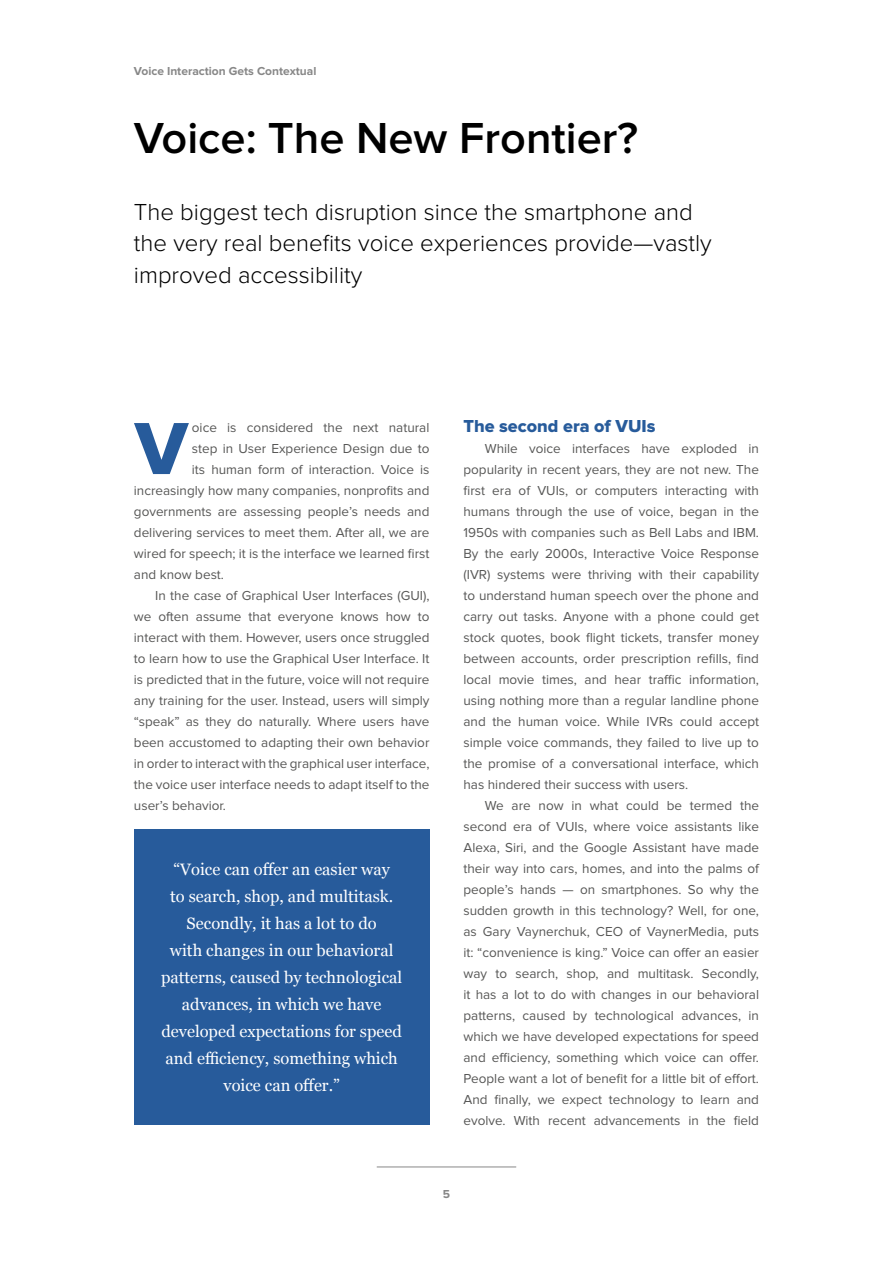
<style>
.page{position:relative;width:893px;height:1263px;background:#fff}
.page>*{position:absolute;margin:0;border:0;box-sizing:border-box;transform-origin:0 0}
.t1{font:76.5px "Proxima Nova Extrabld";color:#275b9b}
.t2{font:600 45px "Proxima Nova";color:#000}
.t3{font:300 24px/31.5px "Proxima Nova";color:#000}
.t4{font:18px "Proxima Nova Extrabld";color:#275b9b}
.t5{font:16.5px/27px "Georgia";color:#fff;text-align:center}
.t6{font:13.5px/21px "Proxima Nova";color:#575756;text-align:justify}
.t7{font:700 12px "Proxima Nova";color:#878787}
</style>
<div class="page">
<hr style="left:377px;top:1167px;width:139px;height:1px;background:#878787">
<div style="left:134px;top:829px;width:295px;height:296px;background:#275b9b"></div>
<p class="t7" style="left:134px;top:66px;width:184px">Voice Interaction Gets Contextual</p>
<h2 class="t2" style="left:134px;top:117px;width:506px">Voice: The New Frontier?</h2>
<h3 class="t3" style="left:134px;top:197px;width:579px">The biggest tech disruption since the smartphone and the very real benefits voice experiences provide—vastly improved accessibility</h3>
<h1 class="t1" style="left:135px;top:414px;width:55px">V</h1>
<p class="t6" style="left:192px;top:418px;width:239px">oice is considered the next natural</p>
<p class="t6" style="left:192px;top:439px;width:239px">step in User Experience Design due to</p>
<p class="t6" style="left:192px;top:460px;width:239px">its human form of interaction. Voice is</p>
<p class="t6" style="left:134px;top:481px;width:297px">increasingly how many companies, nonprofits and</p>
<p class="t6" style="left:134px;top:502px;width:297px">governments are assessing people’s needs and</p>
<p class="t6" style="left:134px;top:523px;width:297px">delivering services to meet them. After all, we are</p>
<p class="t6" style="left:134px;top:544px;width:297px">wired for speech; it is the interface we learned first</p>
<p class="t6" style="left:134px;top:565px;width:92px">and know best.</p>
<p class="t6" style="left:155px;top:586px;width:276px">In the case of Graphical User Interfaces (GUI),</p>
<p class="t6" style="left:134px;top:607px;width:297px">we often assume that everyone knows how to</p>
<p class="t6" style="left:134px;top:628px;width:297px">interact with them. However, users once struggled</p>
<p class="t6" style="left:134px;top:649px;width:297px">to learn how to use the Graphical User Interface. It</p>
<p class="t6" style="left:134px;top:670px;width:297px">is predicted that in the future, voice will not require</p>
<p class="t6" style="left:134px;top:691px;width:297px">any training for the user. Instead, users will simply</p>
<p class="t6" style="left:134px;top:712px;width:297px">“speak” as they do naturally. Where users have</p>
<p class="t6" style="left:134px;top:733px;width:297px">been accustomed to adapting their own behavior</p>
<p class="t6" style="left:134px;top:754px;width:297px">in order to interact with the graphical user interface,</p>
<p class="t6" style="left:134px;top:775px;width:297px">the voice user interface needs to adapt itself to the</p>
<p class="t6" style="left:134px;top:796px;width:94px">user’s behavior.</p>
<p class="t5" style="left:161px;top:855px;width:243px">“Voice can offer an easier way<br>to search, shop, and multitask.<br>Secondly, it has a lot to do<br>with changes in our behavioral patterns, caused by technological advances, in which we have developed expectations for speed and efficiency, something which voice can offer.”</p>
<h3 class="t4" style="left:463px;top:418px;width:194px">The second era of VUIs</h3>
<p class="t6" style="left:463px;top:439px;width:297px;text-indent:21px">While voice interfaces have exploded in popularity in recent years, they are not new. The first era of VUIs, or computers interacting with humans through the use of voice, began in the 1950s with companies such as Bell Labs and IBM.<br>By the early 2000s, Interactive Voice Response (IVR) systems were thriving with their capability to understand human speech over the phone and carry out tasks. Anyone with a phone could get stock quotes, book flight tickets, transfer money between accounts, order prescription refills, find local movie times, and hear traffic information, using nothing more than a regular landline phone and the human voice. While IVRs could accept simple voice commands, they failed to live up to the promise of a conversational interface, which has hindered their success with users.</p>
<p class="t6" style="left:463px;top:796px;width:297px;text-indent:21px">We are now in what could be termed the second era of VUIs, where voice assistants like Alexa, Siri, and the Google Assistant have made their way into cars, homes, and into the palms of people’s hands — on smartphones. So why the sudden growth in this technology? Well, for one, as Gary Vaynerchuk, CEO of VaynerMedia, puts it: “convenience is king.” Voice can offer an easier way to search, shop, and multitask. Secondly, it has a lot to do with changes in our behavioral patterns, caused by technological advances, in which we have developed expectations for speed and efficiency, something which voice can offer.<br>People want a lot of benefit for a little bit of effort.<br>And finally, we expect technology to learn and evolve. With recent advancements in the field</p>
<p class="t7" style="left:443px;top:1188px;width:9px">5</p>
</div>
